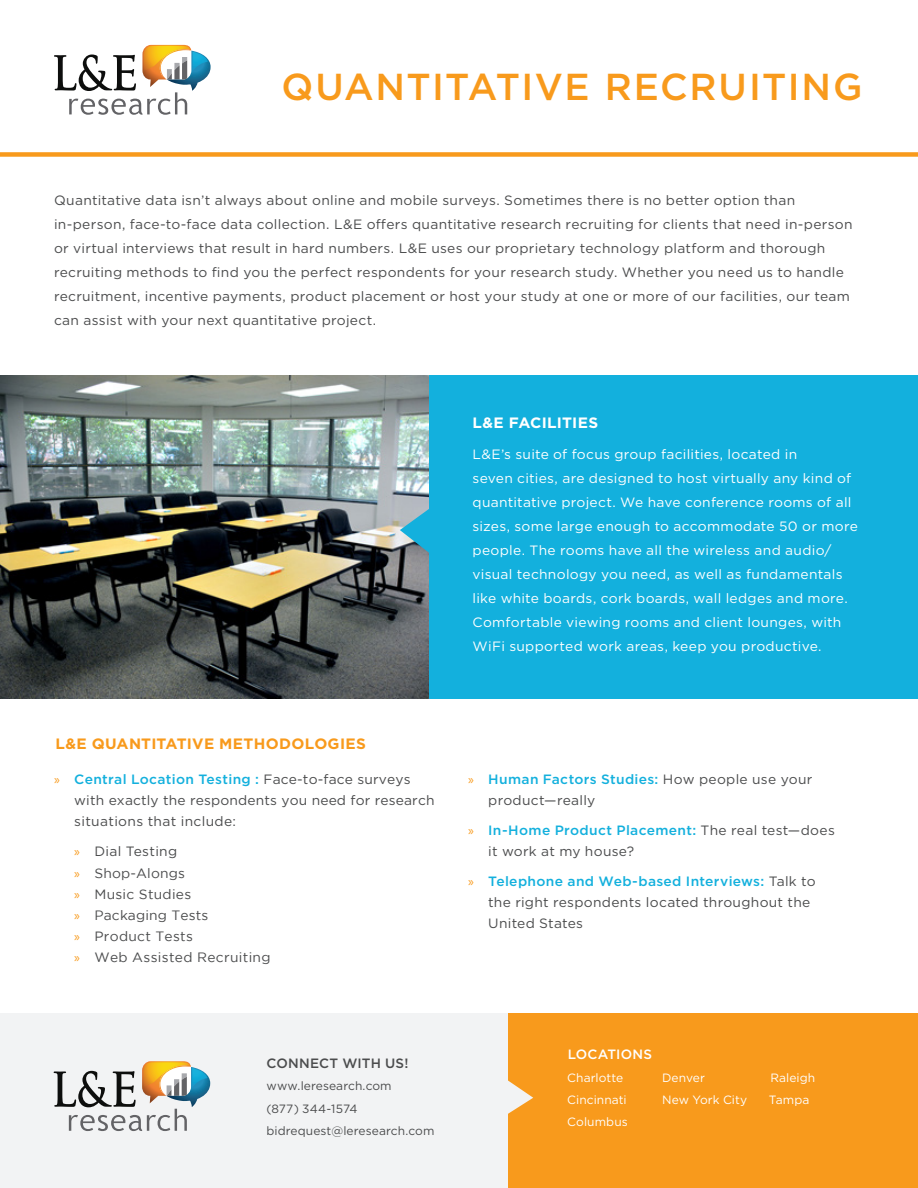
<style>
.page{position:relative;width:918px;height:1188px;background:#fff}
.page>*{position:absolute;margin:0;border:0;box-sizing:border-box;transform-origin:0 0}
.Heading_1{font:500 37.5px "Gotham";letter-spacing:.04em;color:#f89a1c}
.Heading_2{font:700 15px "Gotham";letter-spacing:.02em;color:#f89a1c}
.Heading_2-2{font:700 15px "Gotham";letter-spacing:.01em;color:#fff}
.Medium_Body{font:13.5px/21px "Gotham";letter-spacing:.02em;color:#4b4c4d}
.Medium_Body-2{font:13.5px/24px "Gotham";letter-spacing:.02em;color:#fff}
.t1{font:500 13.5px "Gotham";letter-spacing:.015em;color:#4b4c4d}
.t2{font:500 13.5px "Gotham";letter-spacing:.015em;color:#fff}
.t3{font:12px/22.5px "Gotham";letter-spacing:.005em;color:#4b4c4d}
.t4{font:12px/21.8px "Gotham";letter-spacing:.005em;color:#fff}
.s1{font-family:"Myriad Pro";color:#f89a1c}
.s2{font-weight:500;color:#13b0dd}
</style>
<div class="page">
<div style="left:0;top:375px;width:918px;height:324px;background:#13b0dd"></div>
<img style="left:0;top:375px;width:428px;height:324px">
<svg style="left:400px;top:507px;width:29px;height:47px"></svg>
<div style="left:0;top:1013px;width:508px;height:175px;background:#f2f3f4"></div>
<div style="left:508px;top:1013px;width:410px;height:175px;background:#f89a1c"></div>
<img style="left:147px;top:1061px;width:41px;height:1px">
<svg style="left:54px;top:1062px;width:156px;height:69px"></svg>
<svg style="left:508px;top:1080px;width:25px;height:34px"></svg>
<div style="left:0;top:152px;width:918px;height:5px;background:#f89a1c"></div>
<img style="left:147px;top:45px;width:42px;height:1px">
<svg style="left:54px;top:46px;width:157px;height:69px"></svg>
<p class="Heading_1" style="left:281px;top:62px;width:583px">QUANTITATIVE RECRUITING</p>
<p class="Medium_Body" style="left:54px;top:188px;width:800px;line-height:24px">Quantitative data isn’t always about online and mobile surveys. Sometimes there is no better option than in-person, face-to-face data collection. L&amp;E offers quantitative research recruiting for clients that need in-person or virtual interviews that result in hard numbers. L&amp;E uses our proprietary technology platform and thorough recruiting methods to find you the perfect respondents for your research study. Whether you need us to handle recruitment, incentive payments, product placement or host your study at one or more of our facilities, our team can assist with your next quantitative project.</p>
<p class="Heading_2" style="left:56px;top:734px;width:312px">L&amp;E QUANTITATIVE METHODOLOGIES</p>
<p class="Medium_Body" style="left:74px;top:769px;width:362px;text-indent:-20px"><span class="s1">»</span> <span class="s2">Central Location Testing :</span> Face-to-face surveys with exactly the respondents you need for research situations that include:</p>
<p class="Medium_Body" style="left:74px;top:840px;width:198px"><span class="s1">»</span> Dial Testing<br><span class="s1">»</span> Shop-Alongs<br><span class="s1">»</span> Music Studies<br><span class="s1">»</span> Packaging Tests<br><span class="s1">»</span> Product Tests<br><span class="s1">»</span> Web Assisted Recruiting</p>
<p class="Heading_2-2" style="left:473px;top:413px;width:127px">L&amp;E FACILITIES</p>
<p class="Medium_Body-2" style="left:473px;top:442px;width:387px">L&amp;E’s suite of focus group facilities, located in<br>seven cities, are designed to host virtually any kind of quantitative project. We have conference rooms of all sizes, some large enough to accommodate 50 or more people. The rooms have all the wireless and audio/ visual technology you need, as well as fundamentals like white boards, cork boards, wall ledges and more.<br>Comfortable viewing rooms and client lounges, with WiFi supported work areas, keep you productive.</p>
<p class="Medium_Body" style="left:488px;top:769px;width:326px;text-indent:-20px"><span class="s1">»</span> <span class="s2">Human Factors Studies:</span> How people use your product—really</p>
<p class="Medium_Body" style="left:488px;top:820px;width:348px;text-indent:-20px"><span class="s1">»</span> <span class="s2">In-Home Product Placement:</span> The real test—does it work at my house?</p>
<p class="Medium_Body" style="left:488px;top:871px;width:329px;text-indent:-20px"><span class="s1">»</span> <span class="s2">Telephone and Web-based Interviews:</span> Talk to the right respondents located throughout the<br>United States</p>
<p class="t2" style="left:568px;top:1045px;width:86px">LOCATIONS</p>
<p class="t1" style="left:266px;top:1054px;width:143px">CONNECT WITH US!</p>
<p class="t3" style="left:266px;top:1075px;width:169px">www.leresearch.com<br>(877) 344-1574 bidrequest@leresearch.com</p>
<p class="t4" style="left:567px;top:1067px;width:62px">Charlotte<br>Cincinnati<br>Columbus</p>
<p class="t4" style="left:662px;top:1067px;width:87px">Denver<br>New York City</p>
<p class="t4" style="left:769px;top:1067px;width:48px">Raleigh<br>Tampa</p>
</div>
